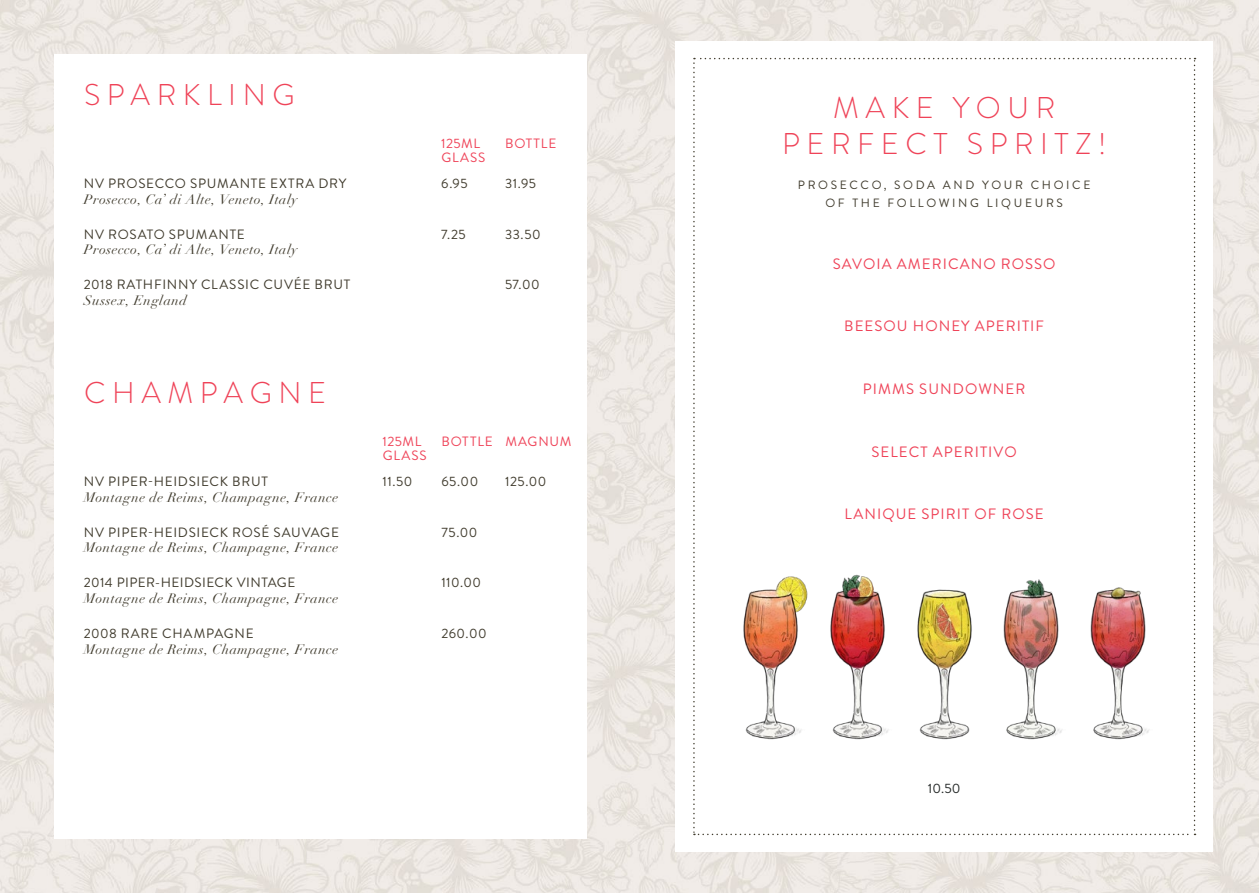
<style>
.page{position:relative;width:1259px;height:893px;background:#fff}
.page>*{position:absolute;margin:0;border:0;box-sizing:border-box;transform-origin:0 0}
.t1{font:300 30px/36px "Brandon Grotesque";letter-spacing:.22em;color:#ef4358;text-align:center}
.t2{font:15px "Brandon Grotesque";letter-spacing:.07em;color:#ef4358}
.t3{font:italic 13.5px "Didot LT Std";letter-spacing:.035em;color:#403b2d}
.t4{font:13.5px "Brandon Grotesque";letter-spacing:.05em;color:#403b2d}
.t5{font:13.5px/13.5px "Brandon Grotesque";letter-spacing:.06em;color:#ef4358}
.t6{font:13.5px "Brandon Grotesque";letter-spacing:.03em;color:#403b2d}
.t7{font:13.5px "Brandon Grotesque";color:#252928}
.t8{font:12px/18px "Brandon Grotesque";letter-spacing:.22em;color:#403b2d;text-align:center}
</style>
<div class="page">
<img style="left:0;top:0;width:1259px;height:893px">
<div style="left:54px;top:54px;width:533px;height:785px;background:#fff"></div>
<div style="left:675px;top:41px;width:538px;height:811px;background:#fff"></div>
<svg style="left:693px;top:58px;width:502px;height:777px"></svg>
<img style="left:936px;top:553px;width:16px;height:191px">
<img style="left:952px;top:553px;width:86px;height:191px">
<img style="left:849px;top:553px;width:87px;height:191px">
<img style="left:693px;top:553px;width:156px;height:191px">
<img style="left:1038px;top:553px;width:158px;height:191px">
<h1 class="t1" style="left:84px;top:77px;width:212px">SPARKLING</h1>
<p class="t4" style="left:84px;top:174px;width:264px">NV PROSECCO SPUMANTE EXTRA DRY</p>
<p class="t3" style="left:84px;top:191px;width:215px">Prosecco, Ca’ di Alte, Veneto, Italy</p>
<p class="t5" style="left:441px;top:137px;width:46px">125ML<br>GLASS</p>
<p class="t5" style="left:505px;top:137px;width:53px">BOTTLE</p>
<p class="t4" style="left:441px;top:174px;width:28px">6.95</p>
<p class="t4" style="left:505px;top:174px;width:32px">31.95</p>
<h1 class="t1" style="left:782px;top:90px;width:326px">MAKE YOUR<br>PERFECT SPRITZ!</h1>
<p class="t8" style="left:798px;top:176px;width:294px">PROSECCO, SODA AND YOUR CHOICE<br>OF THE FOLLOWING LIQUEURS</p>
<p class="t4" style="left:84px;top:225px;width:162px">NV ROSATO SPUMANTE</p>
<p class="t3" style="left:84px;top:242px;width:215px">Prosecco, Ca’ di Alte, Veneto, Italy</p>
<p class="t4" style="left:441px;top:225px;width:26px">7.25</p>
<p class="t4" style="left:505px;top:225px;width:37px">33.50</p>
<p class="t2" style="left:833px;top:253px;width:224px">SAVOIA AMERICANO ROSSO</p>
<p class="t4" style="left:84px;top:275px;width:268px">2018 RATHFINNY CLASSIC CUVÉE BRUT</p>
<p class="t3" style="left:84px;top:292px;width:105px">Sussex, England</p>
<p class="t4" style="left:505px;top:275px;width:36px">57.00</p>
<p class="t2" style="left:844px;top:316px;width:201px">BEESOU HONEY APERITIF</p>
<h1 class="t1" style="left:84px;top:375px;width:244px">CHAMPAGNE</h1>
<p class="t2" style="left:863px;top:379px;width:164px">PIMMS SUNDOWNER</p>
<p class="t5" style="left:383px;top:435px;width:46px">125ML<br>GLASS</p>
<p class="t5" style="left:441px;top:435px;width:131px">BOTTLE MAGNUM</p>
<p class="t2" style="left:871px;top:441px;width:147px">SELECT APERITIVO</p>
<p class="t4" style="left:84px;top:472px;width:186px">NV PIPER-HEIDSIECK BRUT</p>
<p class="t3" style="left:84px;top:489px;width:256px">Montagne de Reims, Champagne, France</p>
<p class="t4" style="left:382px;top:472px;width:31px">11.50</p>
<p class="t4" style="left:441px;top:472px;width:38px">65.00</p>
<p class="t4" style="left:505px;top:472px;width:43px">125.00</p>
<p class="t2" style="left:844px;top:504px;width:201px">LANIQUE SPIRIT OF ROSE</p>
<p class="t4" style="left:84px;top:523px;width:257px">NV PIPER-HEIDSIECK ROSÉ SAUVAGE</p>
<p class="t3" style="left:84px;top:540px;width:256px">Montagne de Reims, Champagne, France</p>
<p class="t4" style="left:441px;top:523px;width:37px">75.00</p>
<p class="t6" style="left:84px;top:573px;width:213px">2014 PIPER-HEIDSIECK VINTAGE</p>
<p class="t3" style="left:84px;top:590px;width:256px">Montagne de Reims, Champagne, France</p>
<p class="t4" style="left:441px;top:573px;width:41px">110.00</p>
<p class="t4" style="left:84px;top:624px;width:171px">2008 RARE CHAMPAGNE</p>
<p class="t3" style="left:84px;top:641px;width:256px">Montagne de Reims, Champagne, France</p>
<p class="t4" style="left:441px;top:624px;width:47px">260.00</p>
<p class="t7" style="left:927px;top:779px;width:34px">10.50</p>
</div>
